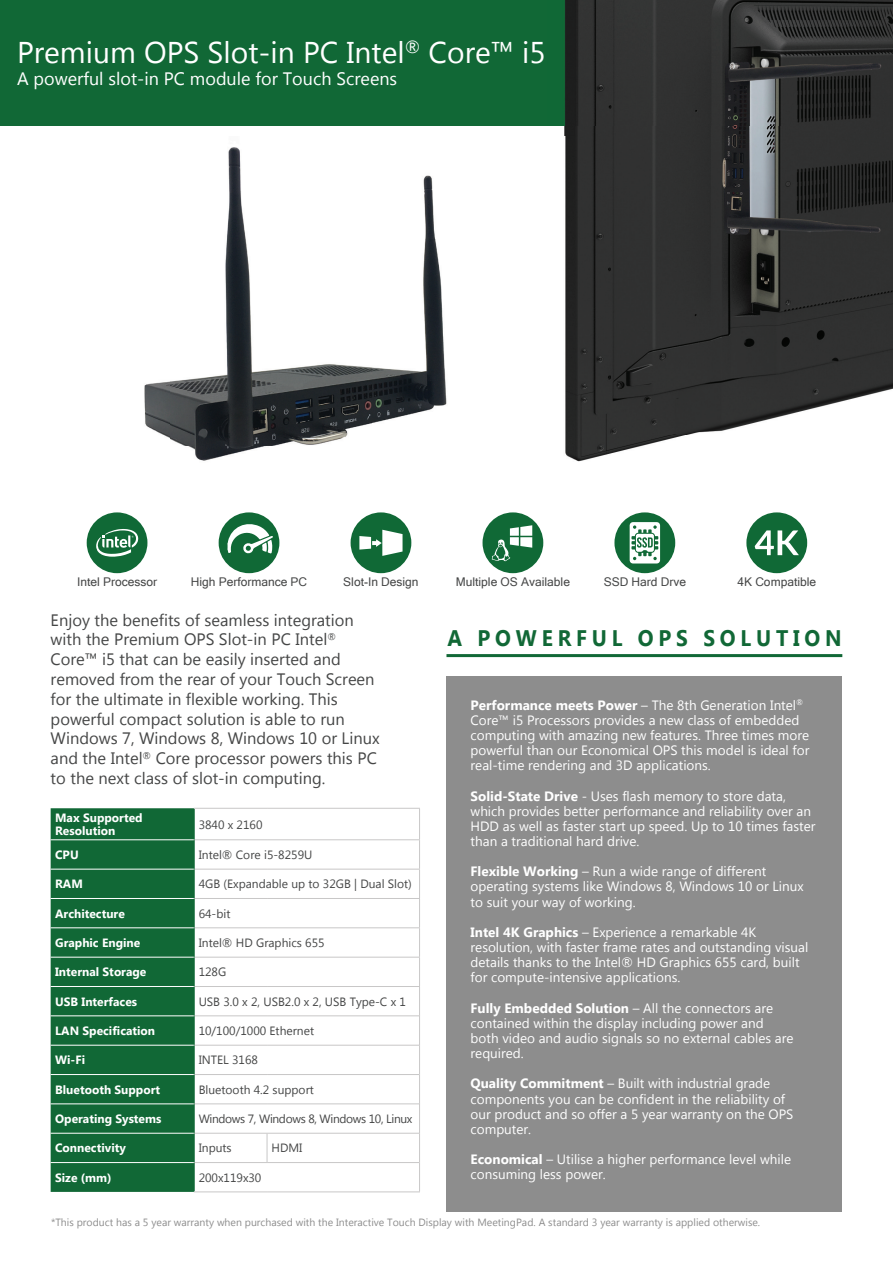
<style>
.page{position:relative;width:893px;height:1263px;background:#fff}
.page>*{position:absolute;margin:0;border:0;box-sizing:border-box;transform-origin:0 0}
.t1{font:30px "Microsoft New Tai Lue";color:#fff}
.t2{font:700 22.5px "Microsoft New Tai Lue";letter-spacing:.23em;color:#116836;scale:.93 1}
.t3{font:18px "Microsoft New Tai Lue";color:#fff}
.t4{font:16.5px/19.8px "Microsoft Tai Le";color:#454646}
.t5{font:13.5px/15.1px "Microsoft Tai Le";color:#fff}
.t6{font:12px "Microsoft Tai Le";color:#454646}
.t7{font:700 12px/13.5px "Microsoft Tai Le";color:#fff}
.t8{font:12px "Microsoft Sans Serif";color:#454646}
.t9{font:12px "Microsoft Tai Le";letter-spacing:-.03em;color:#454646}
.t10{font:10.5px "Microsoft Tai Le";color:#8d8d8d}
.s1{font-weight:700}
</style>
<div class="page">
<div style="left:0;top:0;width:893px;height:125px;background:#116836"></div>
<img style="left:548px;top:0;width:345px;height:435px">
<img style="left:574px;top:435px;width:111px;height:27px">
<img style="left:144px;top:147px;width:303px;height:299px">
<img style="left:188px;top:446px;width:78px;height:15px">
<img style="left:548px;top:136px;width:26px;height:324px">
<div style="left:446px;top:676px;width:396px;height:536px;background:#8d8d8d"></div>
<hr style="left:446px;top:654px;width:396px;height:3px;background:#116836">
<div style="left:87px;top:512px;width:60px;height:61px;background:#106936;border-radius:50%"></div>
<svg style="left:96px;top:529px;width:42px;height:28px"></svg>
<div style="left:482px;top:512px;width:61px;height:61px;background:#106936;border-radius:50%"></div>
<svg style="left:492px;top:525px;width:40px;height:36px"></svg>
<div style="left:746px;top:512px;width:61px;height:61px;background:#106936;border-radius:50%"></div>
<svg style="left:755px;top:530px;width:44px;height:25px"></svg>
<div style="left:351px;top:512px;width:60px;height:61px;background:#106936;border-radius:50%"></div>
<svg style="left:359px;top:530px;width:44px;height:26px"></svg>
<div style="left:614px;top:512px;width:61px;height:61px;background:#106936;border-radius:50%"></div>
<svg style="left:630px;top:522px;width:30px;height:41px"></svg>
<div style="left:219px;top:512px;width:60px;height:61px;background:#106936;border-radius:50%"></div>
<svg style="left:227px;top:520px;width:46px;height:34px"></svg>
<div style="left:51px;top:808px;width:143px;height:384px;background:#116836"></div>
<hr style="left:194px;top:809px;width:1px;height:31px;background:#116836">
<svg style="left:194px;top:840px;width:1px;height:58px"></svg>
<hr style="left:194px;top:898px;width:1px;height:30px;background:#116836">
<svg style="left:194px;top:928px;width:1px;height:58px"></svg>
<hr style="left:194px;top:986px;width:1px;height:30px;background:#116836">
<svg style="left:194px;top:1016px;width:1px;height:58px"></svg>
<hr style="left:194px;top:1074px;width:1px;height:30px;background:#116836">
<svg style="left:267px;top:1134px;width:1px;height:28px"></svg>
<svg style="left:194px;top:1104px;width:1px;height:87px"></svg>
<hr style="left:51px;top:839px;width:143px;height:1px;background:#fff">
<hr style="left:51px;top:869px;width:143px;height:1px;background:#fff">
<hr style="left:51px;top:898px;width:143px;height:1px;background:#fff">
<hr style="left:51px;top:927px;width:143px;height:1px;background:#fff">
<hr style="left:51px;top:957px;width:143px;height:1px;background:#fff">
<hr style="left:51px;top:986px;width:143px;height:1px;background:#fff">
<hr style="left:51px;top:1015px;width:143px;height:1px;background:#fff">
<hr style="left:51px;top:1045px;width:143px;height:1px;background:#fff">
<hr style="left:51px;top:1074px;width:143px;height:1px;background:#fff">
<hr style="left:51px;top:1103px;width:143px;height:1px;background:#fff">
<hr style="left:51px;top:1133px;width:143px;height:1px;background:#fff">
<hr style="left:51px;top:1162px;width:143px;height:1px;background:#fff">
<hr style="left:195px;top:839px;width:72px;height:1px;background:#c8c7c7">
<hr style="left:267px;top:839px;width:153px;height:1px;background:#c8c7c7">
<hr style="left:195px;top:869px;width:72px;height:1px;background:#c8c7c7">
<hr style="left:267px;top:869px;width:153px;height:1px;background:#c8c7c7">
<hr style="left:195px;top:898px;width:72px;height:1px;background:#c8c7c7">
<hr style="left:267px;top:898px;width:153px;height:1px;background:#c8c7c7">
<hr style="left:195px;top:927px;width:72px;height:1px;background:#c8c7c7">
<hr style="left:267px;top:927px;width:153px;height:1px;background:#c8c7c7">
<hr style="left:195px;top:957px;width:72px;height:1px;background:#c8c7c7">
<hr style="left:267px;top:957px;width:153px;height:1px;background:#c8c7c7">
<hr style="left:195px;top:986px;width:72px;height:1px;background:#c8c7c7">
<hr style="left:267px;top:986px;width:153px;height:1px;background:#c8c7c7">
<hr style="left:195px;top:1015px;width:72px;height:1px;background:#c8c7c7">
<hr style="left:267px;top:1015px;width:152px;height:1px;background:#c8c7c7">
<hr style="left:195px;top:1045px;width:72px;height:1px;background:#c8c7c7">
<hr style="left:267px;top:1045px;width:152px;height:1px;background:#c8c7c7">
<hr style="left:195px;top:1074px;width:72px;height:1px;background:#c8c7c7">
<hr style="left:267px;top:1074px;width:152px;height:1px;background:#c8c7c7">
<hr style="left:195px;top:1103px;width:72px;height:1px;background:#c8c7c7">
<hr style="left:267px;top:1103px;width:152px;height:1px;background:#c8c7c7">
<hr style="left:195px;top:1133px;width:72px;height:1px;background:#c8c7c7">
<hr style="left:267px;top:1133px;width:152px;height:1px;background:#c8c7c7">
<hr style="left:195px;top:1162px;width:72px;height:1px;background:#c8c7c7">
<hr style="left:267px;top:1162px;width:152px;height:1px;background:#c8c7c7">
<hr style="left:194px;top:808px;width:73px;height:1px;background:#c8c7c7">
<hr style="left:267px;top:808px;width:153px;height:1px;background:#c8c7c7">
<hr style="left:419px;top:809px;width:1px;height:30px;background:#c8c7c7">
<hr style="left:194px;top:1191px;width:73px;height:1px;background:#c8c7c7">
<hr style="left:267px;top:1191px;width:153px;height:1px;background:#c8c7c7">
<svg style="left:419px;top:840px;width:1px;height:234px"></svg>
<hr style="left:419px;top:1074px;width:1px;height:30px;background:#c8c7c7">
<svg style="left:419px;top:1104px;width:1px;height:87px"></svg>
<h1 class="t1" style="left:17px;top:35px;width:530px">Premium OPS Slot-in PC Intel<sup>®</sup> Core™ i5</h1>
<h3 class="t3" style="left:17px;top:68px;width:382px">A powerful slot-in PC module for Touch Screens</h3>
<p class="t8" style="left:77px;top:574px;width:81px">Intel Processor</p>
<p class="t8" style="left:191px;top:574px;width:118px">High Performance PC</p>
<p class="t8" style="left:343px;top:574px;width:77px">Slot-In Design</p>
<p class="t8" style="left:456px;top:574px;width:116px">Multiple OS Available</p>
<p class="t8" style="left:604px;top:574px;width:84px">SSD Hard Drve</p>
<p class="t8" style="left:737px;top:574px;width:80px">4K Compatible</p>
<p class="t4" style="left:51px;top:611px;width:330px">Enjoy the benefits of seamless integration with the Premium OPS Slot-in PC Intel<sup>® </sup>Core™ i5 that can be easily inserted and removed from the rear of your Touch Screen for the ultimate in flexible working. This powerful compact solution is able to run Windows 7, Windows 8, Windows 10 or Linux and the Intel<sup>®</sup> Core processor powers this PC to the next class of slot-in computing.</p>
<p class="t7" style="left:55px;top:811px;width:89px">Max Supported<br>Resolution</p>
<p class="t6" style="left:199px;top:817px;width:65px">3840 x 2160</p>
<p class="t7" style="left:55px;top:849px;width:25px">CPU</p>
<p class="t6" style="left:199px;top:848px;width:115px">Intel® Core i5-8259U</p>
<p class="t7" style="left:55px;top:878px;width:29px">RAM</p>
<p class="t6" style="left:199px;top:877px;width:215px">4GB (Expandable up to 32GB | Dual Slot)</p>
<p class="t7" style="left:55px;top:907px;width:71px">Architecture</p>
<p class="t6" style="left:199px;top:906px;width:33px">64-bit</p>
<p class="t7" style="left:55px;top:937px;width:87px">Graphic Engine</p>
<p class="t6" style="left:199px;top:936px;width:128px">Intel® HD Graphics 655</p>
<p class="t7" style="left:55px;top:966px;width:93px">Internal Storage</p>
<p class="t6" style="left:199px;top:965px;width:29px">128G</p>
<p class="t7" style="left:55px;top:995px;width:83px">USB Interfaces</p>
<p class="t6" style="left:199px;top:994px;width:209px">USB 3.0 x 2, USB2.0 x 2, USB Type-C x 1</p>
<p class="t7" style="left:55px;top:1025px;width:102px">LAN Specification</p>
<p class="t6" style="left:199px;top:1024px;width:117px">10/100/1000 Ethernet</p>
<p class="t7" style="left:55px;top:1054px;width:31px">Wi-Fi</p>
<p class="t6" style="left:199px;top:1053px;width:61px">INTEL 3168</p>
<p class="t7" style="left:55px;top:1083px;width:107px">Bluetooth Support</p>
<p class="t6" style="left:199px;top:1082px;width:117px">Bluetooth 4.2 support</p>
<p class="t7" style="left:55px;top:1113px;width:108px">Operating Systems</p>
<p class="t9" style="left:199px;top:1112px;width:215px">Windows 7, Windows 8, Windows 10, Linux</p>
<p class="t7" style="left:55px;top:1142px;width:72px">Connectivity</p>
<p class="t6" style="left:199px;top:1141px;width:34px">Inputs</p>
<p class="t6" style="left:272px;top:1141px;width:32px">HDMI</p>
<p class="t7" style="left:55px;top:1171px;width:58px">Size (mm)</p>
<p class="t6" style="left:199px;top:1170px;width:64px">200x119x30</p>
<h2 class="t2" style="left:447px;top:625px;width:425px">A POWERFUL OPS SOLUTION</h2>
<p class="t5" style="left:471px;top:698px;width:340px"><span class="s1">Performance meets Power</span> – The 8th Generation Intel<sup>® </sup>Core™ i5 Processors provides a new class of embedded computing with amazing new features. Three times more powerful than our Economical OPS this model is ideal for real-time rendering and 3D applications.</p>
<p class="t5" style="left:471px;top:789px;width:346px"><span class="s1">Solid-State Drive</span> - Uses flash memory to store data, which provides better performance and reliability over an HDD as well as faster start up speed. Up to 10 times faster than a traditional hard drive.</p>
<p class="t5" style="left:471px;top:865px;width:334px"><span class="s1">Flexible Working</span> – Run a wide range of different operating systems like Windows 8, Windows 10 or Linux to suit your way of working.</p>
<p class="t5" style="left:471px;top:925px;width:339px"><span class="s1">Intel 4K Graphics</span> – Experience a remarkable 4K resolution, with faster frame rates and outstanding visual details thanks to the Intel® HD Graphics 655 card, built for compute-intensive applications.</p>
<p class="t5" style="left:471px;top:1001px;width:324px"><span class="s1">Fully Embedded Solution</span> – All the connectors are contained within the display including power and both video and audio signals so no external cables are required.</p>
<p class="t5" style="left:471px;top:1077px;width:324px"><span class="s1">Quality Commitment</span> – Built with industrial grade components you can be confident in the reliability of our product and so offer a 5 year warranty on the OPS computer.</p>
<p class="t5" style="left:471px;top:1153px;width:322px"><span class="s1">Economical</span> – Utilise a higher performance level while consuming less power.</p>
<p class="t10" style="left:51px;top:1216px;width:711px">*This product has a 5 year warranty when purchased with the Interactive Touch Display with MeetingPad. A standard 3 year warranty is applied otherwise.</p>
</div>
